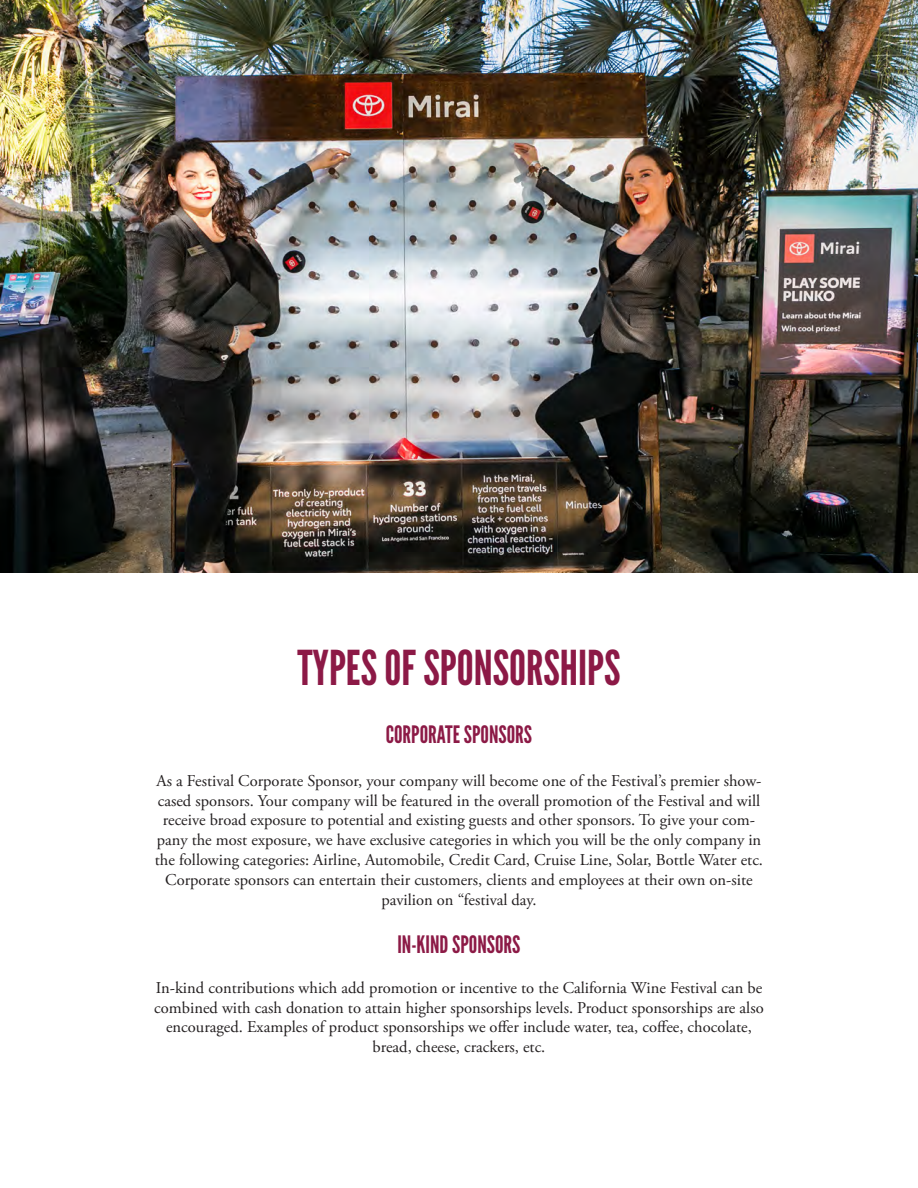
<style>
.page{position:relative;width:918px;height:1188px;background:#fff}
.page>*{position:absolute;margin:0;border:0;box-sizing:border-box;transform-origin:0 0}
.t1{font:48px "League Gothic";color:#8c1946}
.t2{font:24px "League Gothic";color:#8c1a46}
.t3{font:16.5px/19.8px "Adobe Garamond Pro";color:#231f20;text-align:center}
</style>
<div class="page">
<img style="left:0;top:0;width:918px;height:572px">
<p class="t1" style="left:297px;top:639px;width:325px">TYPES OF SPONSORSHIPS</p>
<p class="t2" style="left:386px;top:720px;width:148px">CORPORATE SPONSORS</p>
<p class="t3" style="left:155px;top:771px;width:610px">As a Festival Corporate Sponsor, your company will become one of the Festival’s premier show&shy;cased sponsors. Your company will be featured in the overall promotion of the Festival and will receive broad exposure to potential and existing guests and other sponsors. To give your com&shy;pany the most exposure, we have exclusive categories in which you will be the only company in the following categories: Airline, Automobile, Credit Card, Cruise Line, Solar, Bottle Water etc.<br>Corporate sponsors can entertain their customers, clients and employees at their own on-site pavilion on “festival day.</p>
<p class="t2" style="left:397px;top:930px;width:125px">IN-KIND SPONSORS</p>
<p class="t3" style="left:154px;top:978px;width:611px">In-kind contributions which add promotion or incentive to the California Wine Festival can be combined with cash donation to attain higher sponsorships levels. Product sponsorships are also encouraged. Examples of product sponsorships we offer include water, tea, coffee, chocolate, bread, cheese, crackers, etc.</p>
</div>
